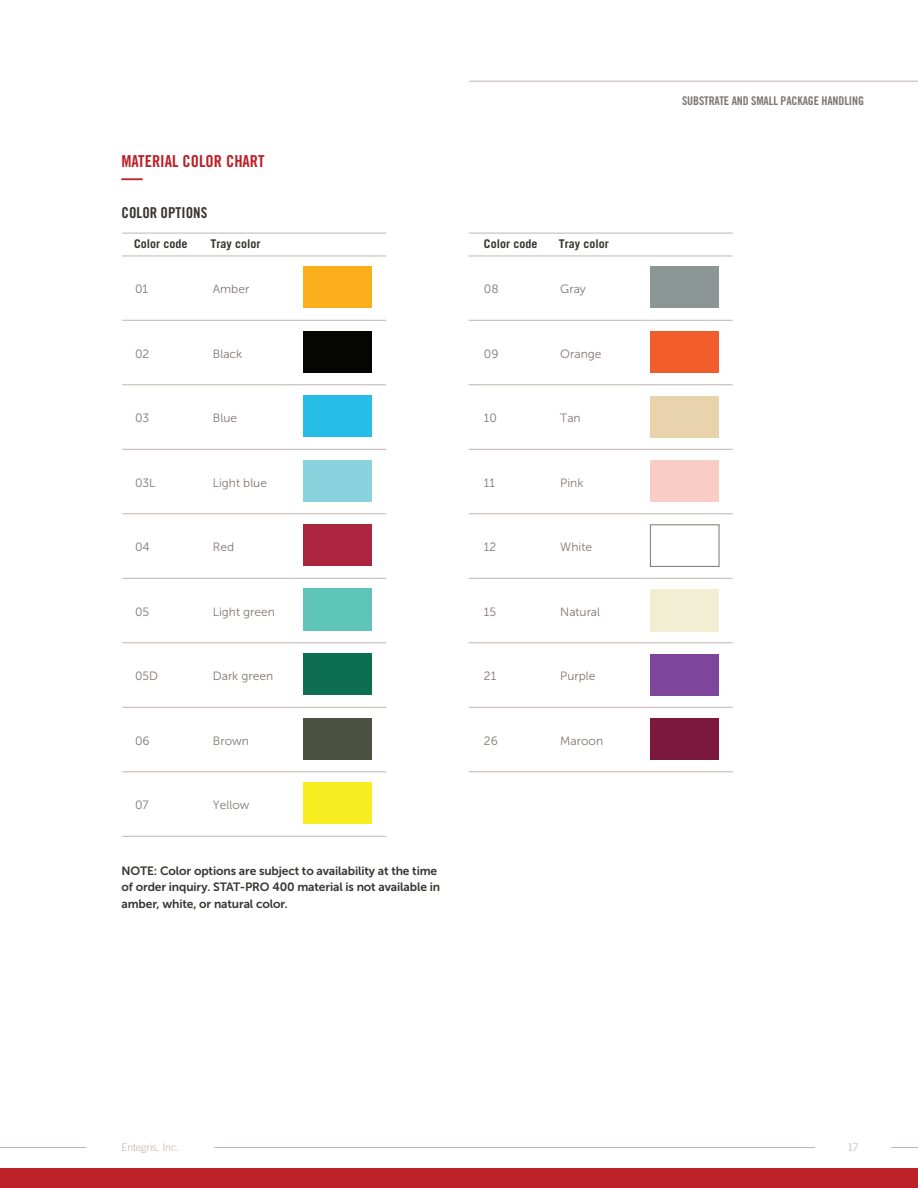
<style>
.page{position:relative;width:918px;height:1188px;background:#fff}
.page>*{position:absolute;margin:0;border:0;box-sizing:border-box;transform-origin:0 0}
.t1{font:700 expanded 20.25px "Trade Gothic LT Std";color:#bb2127;scale:1.05 1}
.t2{font:16.5px "Trade Gothic LT Std Bd Cn 20";color:#bb2127}
.t3{font:15px "Trade Gothic LT Std Bd Cn 20";color:#38352f}
.t4{font:12px "Museo Sans 300";color:#7e7672}
.t5{font:12px/16.5px "Museo Sans 700";letter-spacing:-.01em;color:#38352f}
.t6{font:700 12px "Trade Gothic LT Std";color:#38352f}
.t7{font:12px "Trade Gothic LT Std Bd Cn 20";letter-spacing:-.01em;color:#7e7672}
.t8{font:300 10.5px "Trade Gothic LT Std";letter-spacing:-.005em;color:#c0b5ae}
</style>
<div class="page">
<hr style="left:469px;top:81px;width:449px;height:1px;background:#c0b5ae">
<svg style="left:891px;top:1147px;width:27px;height:1px"></svg>
<hr style="left:0;top:1147px;width:815px;height:1px;background:#c0b5ae">
<svg style="left:86px;top:1147px;width:128px;height:1px"></svg>
<div style="left:0;top:1168px;width:918px;height:20px;background:#bb2127"></div>
<hr style="left:122px;top:233px;width:264px;height:1px;background:#c0b5ae">
<hr style="left:122px;top:256px;width:264px;height:1px;background:#c0b5ae">
<hr style="left:122px;top:320px;width:264px;height:1px;background:#c0b5ae">
<hr style="left:122px;top:385px;width:264px;height:1px;background:#c0b5ae">
<hr style="left:122px;top:449px;width:264px;height:1px;background:#c0b5ae">
<hr style="left:122px;top:514px;width:264px;height:1px;background:#c0b5ae">
<hr style="left:122px;top:578px;width:264px;height:1px;background:#c0b5ae">
<hr style="left:122px;top:643px;width:264px;height:1px;background:#c0b5ae">
<hr style="left:122px;top:707px;width:264px;height:1px;background:#c0b5ae">
<hr style="left:122px;top:772px;width:264px;height:1px;background:#c0b5ae">
<hr style="left:122px;top:836px;width:264px;height:1px;background:#c0b5ae">
<hr style="left:469px;top:233px;width:263px;height:1px;background:#c0b5ae">
<hr style="left:469px;top:256px;width:263px;height:1px;background:#c0b5ae">
<hr style="left:469px;top:320px;width:263px;height:1px;background:#c0b5ae">
<hr style="left:469px;top:385px;width:263px;height:1px;background:#c0b5ae">
<hr style="left:469px;top:449px;width:263px;height:1px;background:#c0b5ae">
<hr style="left:469px;top:514px;width:263px;height:1px;background:#c0b5ae">
<hr style="left:469px;top:578px;width:263px;height:1px;background:#c0b5ae">
<hr style="left:469px;top:643px;width:263px;height:1px;background:#c0b5ae">
<hr style="left:469px;top:707px;width:263px;height:1px;background:#c0b5ae">
<hr style="left:469px;top:772px;width:263px;height:1px;background:#c0b5ae">
<div style="left:303px;top:266px;width:69px;height:42px;background:#faae1c"></div>
<div style="left:303px;top:331px;width:69px;height:42px;background:#050504"></div>
<div style="left:303px;top:395px;width:69px;height:42px;background:#26bde7"></div>
<div style="left:303px;top:460px;width:69px;height:42px;background:#88d3de"></div>
<div style="left:303px;top:524px;width:69px;height:42px;background:#aa253d"></div>
<div style="left:303px;top:589px;width:69px;height:42px;background:#60c5b9"></div>
<div style="left:303px;top:718px;width:69px;height:42px;background:#4c5142"></div>
<div style="left:650px;top:266px;width:69px;height:42px;background:#8c9695"></div>
<div style="left:650px;top:331px;width:69px;height:42px;background:#f15d2b"></div>
<div style="left:650px;top:396px;width:69px;height:42px;background:#e9d3ad"></div>
<div style="left:650px;top:460px;width:69px;height:42px;background:#faccc6"></div>
<div style="left:650px;top:525px;width:69px;height:42px;border:1px solid #7e7672"></div>
<div style="left:650px;top:654px;width:69px;height:42px;background:#7e469b"></div>
<div style="left:303px;top:782px;width:69px;height:42px;background:#f7ee22"></div>
<div style="left:650px;top:589px;width:69px;height:42px;background:#f1eed4"></div>
<div style="left:650px;top:718px;width:69px;height:42px;background:#7c173e"></div>
<div style="left:303px;top:653px;width:69px;height:42px;background:#0d6e50"></div>
<h2 class="t2" style="left:122px;top:151px;width:145px">MATERIAL COLOR CHART</h2>
<h1 class="t1" style="left:122px;top:164px;width:22px">—</h1>
<p class="t3" style="left:122px;top:204px;width:87px">COLOR OPTIONS</p>
<p class="t6" style="left:134px;top:237px;width:55px">Color code</p>
<p class="t6" style="left:211px;top:237px;width:51px">Tray color</p>
<p class="t6" style="left:484px;top:237px;width:55px">Color code</p>
<p class="t6" style="left:559px;top:237px;width:51px">Tray color</p>
<p class="t4" style="left:213px;top:283px;width:38px">Amber</p>
<p class="t4" style="left:135px;top:283px;width:15px">01</p>
<p class="t4" style="left:484px;top:283px;width:16px">08</p>
<p class="t4" style="left:560px;top:283px;width:27px">Gray</p>
<p class="t4" style="left:135px;top:347px;width:16px">02</p>
<p class="t4" style="left:213px;top:347px;width:31px">Black</p>
<p class="t4" style="left:484px;top:347px;width:16px">09</p>
<p class="t4" style="left:560px;top:347px;width:43px">Orange</p>
<p class="t4" style="left:135px;top:412px;width:16px">03</p>
<p class="t4" style="left:213px;top:412px;width:26px">Blue</p>
<p class="t4" style="left:484px;top:412px;width:15px">10</p>
<p class="t4" style="left:560px;top:412px;width:22px">Tan</p>
<p class="t4" style="left:135px;top:476px;width:22px">03L</p>
<p class="t4" style="left:213px;top:476px;width:56px">Light blue</p>
<p class="t4" style="left:484px;top:476px;width:13px">11</p>
<p class="t4" style="left:560px;top:476px;width:25px">Pink</p>
<p class="t4" style="left:135px;top:541px;width:16px">04</p>
<p class="t4" style="left:213px;top:541px;width:23px">Red</p>
<p class="t4" style="left:484px;top:541px;width:14px">12</p>
<p class="t4" style="left:560px;top:541px;width:33px">White</p>
<p class="t4" style="left:135px;top:605px;width:16px">05</p>
<p class="t4" style="left:213px;top:605px;width:63px">Light green</p>
<p class="t4" style="left:484px;top:605px;width:14px">15</p>
<p class="t4" style="left:560px;top:605px;width:41px">Natural</p>
<p class="t4" style="left:135px;top:670px;width:25px">05D</p>
<p class="t4" style="left:213px;top:670px;width:62px">Dark green</p>
<p class="t4" style="left:484px;top:670px;width:14px">21</p>
<p class="t4" style="left:560px;top:670px;width:37px">Purple</p>
<p class="t4" style="left:135px;top:734px;width:16px">06</p>
<p class="t4" style="left:213px;top:734px;width:37px">Brown</p>
<p class="t4" style="left:484px;top:734px;width:15px">26</p>
<p class="t4" style="left:560px;top:734px;width:44px">Maroon</p>
<p class="t4" style="left:135px;top:799px;width:15px">07</p>
<p class="t4" style="left:213px;top:799px;width:38px">Yellow</p>
<p class="t5" style="left:122px;top:862px;width:320px">NOTE: Color options are subject to availability at the time of order inquiry. STAT-PRO 400 material is not available in amber, white, or natural color.</p>
<p class="t7" style="left:682px;top:93px;width:183px">SUBSTRATE AND SMALL PACKAGE HANDLING</p>
<p class="t8" style="left:122px;top:1141px;width:59px">Entegris, Inc.</p>
<p class="t8" style="left:847px;top:1141px;width:13px">17</p>
</div>
